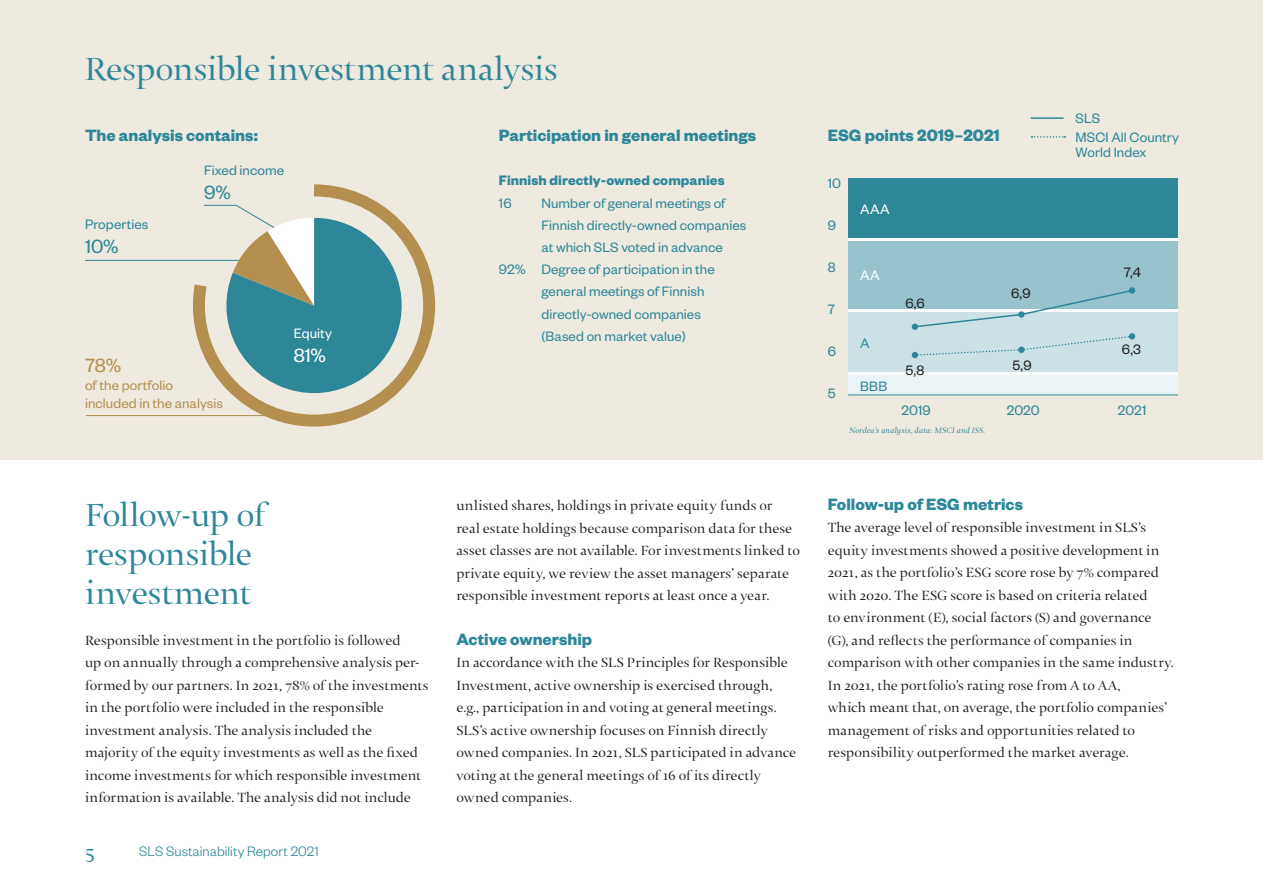
<style>
.page{position:relative;width:1263px;height:893px;background:#fff}
.page>*{position:absolute;margin:0;border:0;box-sizing:border-box;transform-origin:0 0}
.otsikko_24_26{font:300 36px "Thema Std";letter-spacing:-.005em;color:#2e8799}
.ingressi_14_18{font:21px "Founders Grotesk";color:#2e8799}
.ingressi_14_18-2{font:21px "Founders Grotesk";color:#b48f50}
.ingressi_14_18-3{font:21px "Founders Grotesk";color:#fff}
.t1{font:300 21px "Thema Std";color:#2e8799}
.väliotsikko_12_14_8{font:700 18px "Founders Grotesk";color:#2e8799}
.t2{font:300 15px/22.5px "Thema Std";letter-spacing:.005em;color:#231f20}
.väliotsikko_12_14_8-2{font:15px/22.2px "Founders Grotesk";letter-spacing:.005em;color:#2e8799}
.ingressi_14_18-4{font:15px/15px "Founders Grotesk";letter-spacing:.005em;color:#2e8799}
.ingressi_14_18-5{font:15px/18px "Founders Grotesk";letter-spacing:.005em;color:#b48f50}
.väliotsikko_12_14_8-3{font:700 15px "Founders Grotesk";letter-spacing:.005em;color:#2e8799}
.t3{font:300 15px "Founders Grotesk";letter-spacing:.005em;color:#2e8799}
.ingressi_14_18-6{font:15px "Founders Grotesk";color:#231f20}
.ingressi_14_18-7{font:15px "Founders Grotesk";letter-spacing:.01em;color:#fff}
.leipis{font:italic 300 9px "Thema Std";letter-spacing:.025em;color:#2e8799}
</style>
<div class="page">
<div style="left:0;top:0;width:1263px;height:459px;background:#efeadf"></div>
<div style="left:848px;top:178px;width:330px;height:217px;background:#fff"></div>
<div style="left:848px;top:375px;width:330px;height:19px;background:#eaf3f5"></div>
<div style="left:848px;top:312px;width:330px;height:60px;background:#cbe1e6"></div>
<div style="left:848px;top:242px;width:330px;height:67px;background:#96c3cc"></div>
<div style="left:848px;top:178px;width:330px;height:60px;background:#2e8799"></div>
<hr style="left:85px;top:260px;width:172px;height:1px;background:#2e8799">
<hr style="left:86px;top:415px;width:204px;height:1px;background:#b48f50">
<svg style="left:187px;top:184px;width:249px;height:243px"></svg>
<hr style="left:848px;top:395px;width:330px;height:1px;background:#2e8799">
<hr style="left:1031px;top:117px;width:32px;height:2px;background:#2e8799">
<svg style="left:1031px;top:136px;width:34px;height:2px"></svg>
<div style="left:1129px;top:287px;width:6px;height:7px;background:#2e8799;border-radius:50%"></div>
<svg style="left:912px;top:290px;width:223px;height:68px"></svg>
<p class="otsikko_24_26" style="left:85px;top:49px;width:474px">Responsible investment analysis</p>
<p class="ingressi_14_18-4" style="left:1075px;top:110px;width:26px">SLS</p>
<p class="ingressi_14_18-4" style="left:1075px;top:129px;width:105px">MSCI All Country<br>World Index</p>
<p class="väliotsikko_12_14_8" style="left:85px;top:124px;width:174px">The analysis contains:</p>
<p class="väliotsikko_12_14_8" style="left:828px;top:124px;width:174px">ESG points 2019–2021</p>
<p class="ingressi_14_18-4" style="left:204px;top:162px;width:82px">Fixed income</p>
<p class="ingressi_14_18" style="left:204px;top:179px;width:28px">9%</p>
<p class="ingressi_14_18-4" style="left:85px;top:216px;width:65px">Properties</p>
<p class="ingressi_14_18" style="left:85px;top:233px;width:35px">10%</p>
<p class="väliotsikko_12_14_8" style="left:499px;top:124px;width:259px">Participation in general meetings</p>
<p class="väliotsikko_12_14_8-3" style="left:499px;top:171px;width:227px">Finnish directly-owned companies</p>
<p class="väliotsikko_12_14_8-2" style="left:499px;top:191px;width:14px">16</p>
<p class="väliotsikko_12_14_8-2" style="left:541px;top:191px;width:206px">Number of general meetings of<br>Finnish directly-owned companies at which SLS voted in advance</p>
<p class="väliotsikko_12_14_8-2" style="left:541px;top:258px;width:175px;text-indent:-43px">92% Degree of participation in the general meetings of Finnish directly-owned companies</p>
<p class="väliotsikko_12_14_8-2" style="left:541px;top:324px;width:146px">(Based on market value)</p>
<p class="ingressi_14_18-4" style="left:828px;top:175px;width:15px">10</p>
<p class="ingressi_14_18-4" style="left:828px;top:217px;width:10px">9</p>
<p class="ingressi_14_18-4" style="left:828px;top:259px;width:9px">8</p>
<p class="ingressi_14_18-4" style="left:828px;top:301px;width:9px">7</p>
<p class="ingressi_14_18-4" style="left:828px;top:343px;width:10px">6</p>
<p class="ingressi_14_18-4" style="left:828px;top:385px;width:9px">5</p>
<p class="ingressi_14_18-7" style="left:860px;top:200px;width:31px">AAA</p>
<p class="ingressi_14_18-6" style="left:1124px;top:263px;width:19px">7,4</p>
<p class="ingressi_14_18-7" style="left:860px;top:266px;width:21px">AA</p>
<p class="ingressi_14_18-6" style="left:1011px;top:284px;width:21px">6,9</p>
<p class="ingressi_14_18-6" style="left:905px;top:294px;width:21px">6,6</p>
<p class="ingressi_14_18-7" style="left:294px;top:324px;width:40px">Equity</p>
<p class="ingressi_14_18-3" style="left:294px;top:342px;width:34px">81%</p>
<p class="ingressi_14_18-4" style="left:860px;top:335px;width:11px">A</p>
<p class="ingressi_14_18-4" style="left:860px;top:377px;width:28px">BBB</p>
<p class="ingressi_14_18-6" style="left:1122px;top:340px;width:21px">6,3</p>
<p class="ingressi_14_18-2" style="left:85px;top:352px;width:38px">78%</p>
<p class="ingressi_14_18-5" style="left:85px;top:375px;width:139px">of the portfolio included in the analysis</p>
<p class="ingressi_14_18-6" style="left:905px;top:361px;width:21px">5,8</p>
<p class="ingressi_14_18-6" style="left:1012px;top:356px;width:21px">5,9</p>
<p class="ingressi_14_18-4" style="left:901px;top:402px;width:31px">2019</p>
<p class="ingressi_14_18-4" style="left:1007px;top:402px;width:34px">2020</p>
<p class="ingressi_14_18-4" style="left:1118px;top:402px;width:30px">2021</p>
<p class="otsikko_24_26" style="left:85px;top:495px;width:182px">Follow-up of</p>
<p class="otsikko_24_26" style="left:85px;top:534px;width:169px">responsible</p>
<p class="otsikko_24_26" style="left:85px;top:573px;width:168px">investment</p>
<p class="t2" style="left:85px;top:630px;width:345px">Responsible investment in the portfolio is followed<br>up on annually through a comprehensive analysis per&shy;formed by our partners. In 2021, 78% of the investments in the portfolio were included in the responsible investment analysis. The analysis included the majority of the equity investments as well as the fixed income investments for which responsible investment information is available. The analysis did not include</p>
<h2 class="t1" style="left:85px;top:840px;width:11px">5</h2>
<p class="t3" style="left:139px;top:842px;width:181px">SLS Sustainability Report 2021</p>
<p class="t2" style="left:456px;top:495px;width:345px">unlisted shares, holdings in private equity funds or<br>real estate holdings because comparison data for these asset classes are not available. For investments linked to private equity, we review the asset managers’ separate responsible investment reports at least once a year.</p>
<p class="väliotsikko_12_14_8" style="left:456px;top:627px;width:137px">Active ownership</p>
<p class="t2" style="left:456px;top:652px;width:341px">In accordance with the SLS Principles for Responsible Investment, active ownership is exercised through, e.g., participation in and voting at general meetings.<br>SLS’s active ownership focuses on Finnish directly owned companies. In 2021, SLS participated in advance voting at the general meetings of 16 of its directly owned companies.</p>
<p class="leipis" style="left:849px;top:425px;width:138px">Nordea’s analysis, data: MSCI and ISS.</p>
<p class="väliotsikko_12_14_8" style="left:828px;top:492px;width:197px">Follow-up of ESG metrics</p>
<p class="t2" style="left:828px;top:517px;width:348px">The average level of responsible investment in SLS’s equity investments showed a positive development in 2021, as the portfolio’s ESG score rose by 7% compared with 2020. The ESG score is based on criteria related<br>to environment (E), social factors (S) and governance (G), and reflects the performance of companies in comparison with other companies in the same industry.<br>In 2021, the portfolio’s rating rose from A to AA,<br>which meant that, on average, the portfolio companies’ management of risks and opportunities related to responsibility outperformed the market average.</p>
</div>
